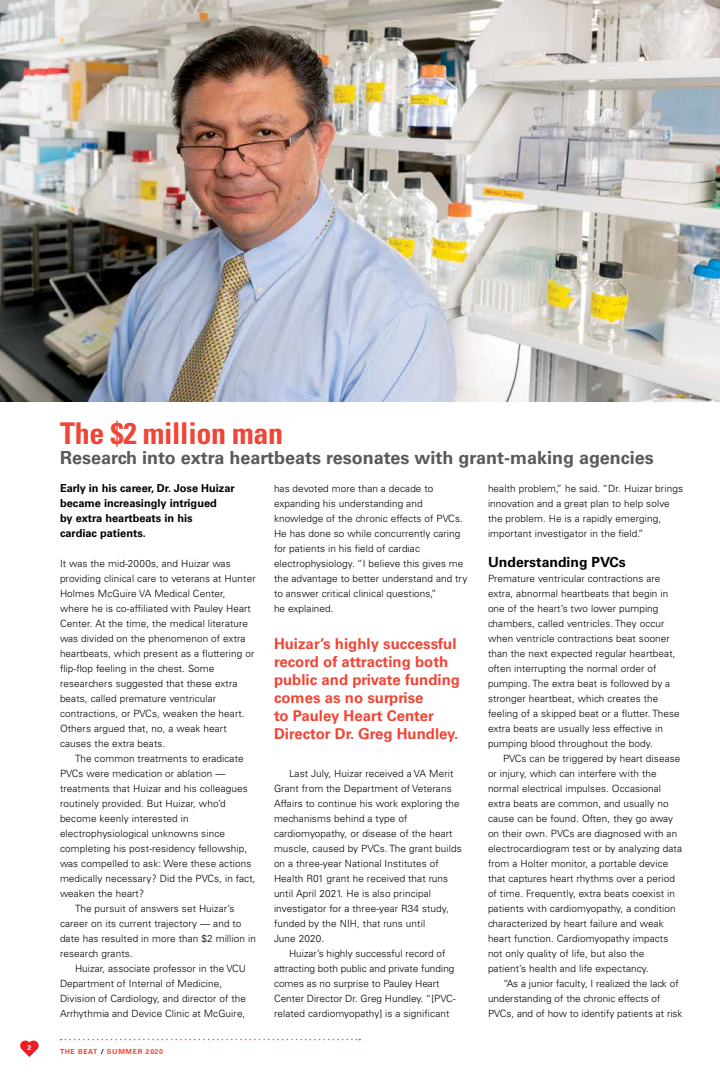
<style>
.page{position:relative;width:720px;height:1080px;background:#fff}
.page>*{position:absolute;margin:0;border:0;box-sizing:border-box;transform-origin:0 0}
._1_-_Article_Title{font:700 condensed 30px "Univers LT Std";letter-spacing:-.01em;color:#ef4637}
._6_-_subhead{font:700 18px "Univers LT Std";color:#58595b}
._7_-_Pull_Quote_-_re{font:700 15px/18px "Univers LT Std";color:#ef4637}
._6_-_First_Paragraph{font:700 14px "Univers LT Std";color:#000}
._6_-_First_Paragraph-2{font:700 11px/15px "Univers LT Std";color:#000}
._6_-_Body_Copy_Unive{font:300 10px/15px "Univers LT Std";letter-spacing:.01em;color:#000}
.t1{font:700 7px "Univers LT Std";letter-spacing:.09em;color:#ef4637}
.t2{font:700 7px "Univers LT Std";color:#fff}
.s1{color:#000}
</style>
<div class="page">
<svg style="left:61px;top:1039px;width:299px;height:1px"></svg>
<svg style="left:20px;top:1040px;width:19px;height:17px"></svg>
<img style="left:0;top:0;width:720px;height:402px">
<p class="t2" style="left:27px;top:1044px;width:5px">2</p>
<p class="_1_-_Article_Title" style="left:60px;top:415px;width:225px">The $2 million man</p>
<p class="_6_-_subhead" style="left:60px;top:447px;width:595px">Research into extra heartbeats resonates with grant-making agencies</p>
<p class="_6_-_First_Paragraph-2" style="left:60px;top:481px;width:176px">Early in his career, Dr. Jose Huizar became increasingly intrigued<br>by extra heartbeats in his<br>cardiac patients.</p>
<p class="_6_-_Body_Copy_Unive" style="left:60px;top:556px;width:197px">It was the mid-2000s, and Huizar was providing clinical care to veterans at Hunter Holmes McGuire VA Medical Center, where he is co-affiliated with Pauley Heart Center. At the time, the medical literature was divided on the phenomenon of extra heartbeats, which present as a fluttering or flip-flop feeling in the chest. Some researchers suggested that these extra beats, called premature ventricular contractions, or PVCs, weaken the heart.<br>Others argued that, no, a weak heart causes the extra beats.</p>
<p class="_6_-_Body_Copy_Unive" style="left:60px;top:751px;width:197px;text-indent:15px">The common treatments to eradicate PVCs were medication or ablation — treatments that Huizar and his colleagues routinely provided. But Huizar, who’d become keenly interested in electrophysiological unknowns since completing his post-residency fellowship, was compelled to ask: Were these actions medically necessary? Did the PVCs, in fact, weaken the heart?</p>
<p class="_6_-_Body_Copy_Unive" style="left:60px;top:901px;width:198px;text-indent:15px">The pursuit of answers set Huizar’s career on its current trajectory — and to date has resulted in more than $2 million in research grants.</p>
<p class="_6_-_Body_Copy_Unive" style="left:60px;top:961px;width:188px;text-indent:15px">Huizar, associate professor in the VCU Department of Internal of Medicine, Division of Cardiology, and director of the Arrhythmia and Device Clinic at McGuire,</p>
<p class="_6_-_Body_Copy_Unive" style="left:274px;top:481px;width:195px">has devoted more than a decade to expanding his understanding and knowledge of the chronic effects of PVCs.<br>He has done so while concurrently caring for patients in his field of cardiac electrophysiology. “I believe this gives me the advantage to better understand and try to answer critical clinical questions,”<br>he explained.</p>
<p class="_6_-_Body_Copy_Unive" style="left:488px;top:481px;width:197px">health problem,” he said. “Dr. Huizar brings innovation and a great plan to help solve the problem. He is a rapidly emerging, important investigator in the field.”</p>
<p class="_6_-_First_Paragraph" style="left:488px;top:554px;width:139px">Understanding PVCs</p>
<p class="_6_-_Body_Copy_Unive" style="left:488px;top:571px;width:193px">Premature ventricular contractions are extra, abnormal heartbeats that begin in one of the heart’s two lower pumping chambers, called ventricles. They occur when ventricle contractions beat sooner than the next expected regular heartbeat, often interrupting the normal order of pumping. The extra beat is followed by a stronger heartbeat, which creates the feeling of a skipped beat or a flutter. These extra beats are usually less effective in pumping blood throughout the body.</p>
<p class="_6_-_Body_Copy_Unive" style="left:488px;top:751px;width:196px;text-indent:15px">PVCs can be triggered by heart disease or injury, which can interfere with the normal electrical impulses. Occasional extra beats are common, and usually no cause can be found. Often, they go away on their own. PVCs are diagnosed with an electrocardiogram test or by analyzing data from a Holter monitor, a portable device that captures heart rhythms over a period of time. Frequently, extra beats coexist in patients with cardiomyopathy, a condition characterized by heart failure and weak heart function. Cardiomyopathy impacts not only quality of life, but also the patient’s health and life expectancy.</p>
<p class="_6_-_Body_Copy_Unive" style="left:488px;top:976px;width:196px;text-indent:15px">“As a junior faculty, I realized the lack of understanding of the chronic effects of<br>PVCs, and of how to identify patients at risk</p>
<p class="_7_-_Pull_Quote_-_re" style="left:274px;top:635px;width:188px">Huizar’s highly successful record of attracting both public and private funding comes as no surprise<br>to Pauley Heart Center<br>Director Dr. Greg Hundley.</p>
<p class="_6_-_Body_Copy_Unive" style="left:274px;top:766px;width:189px;text-indent:15px">Last July, Huizar received a VA Merit Grant from the Department of Veterans Affairs to continue his work exploring the mechanisms behind a type of cardiomyopathy, or disease of the heart muscle, caused by PVCs. The grant builds on a three-year National Institutes of Health R01 grant he received that runs until April 2021. He is also principal investigator for a three-year R34 study, funded by the NIH, that runs until<br>June 2020.</p>
<p class="_6_-_Body_Copy_Unive" style="left:274px;top:946px;width:183px;text-indent:15px">Huizar’s highly successful record of attracting both public and private funding comes as no surprise to Pauley Heart Center Director Dr. Greg Hundley. “[PVC&shy;related cardiomyopathy] is a significant</p>
<p class="t1" style="left:60px;top:1047px;width:105px">THE BEAT <span class="s1">/</span> SUMMER 2020</p>
</div>
